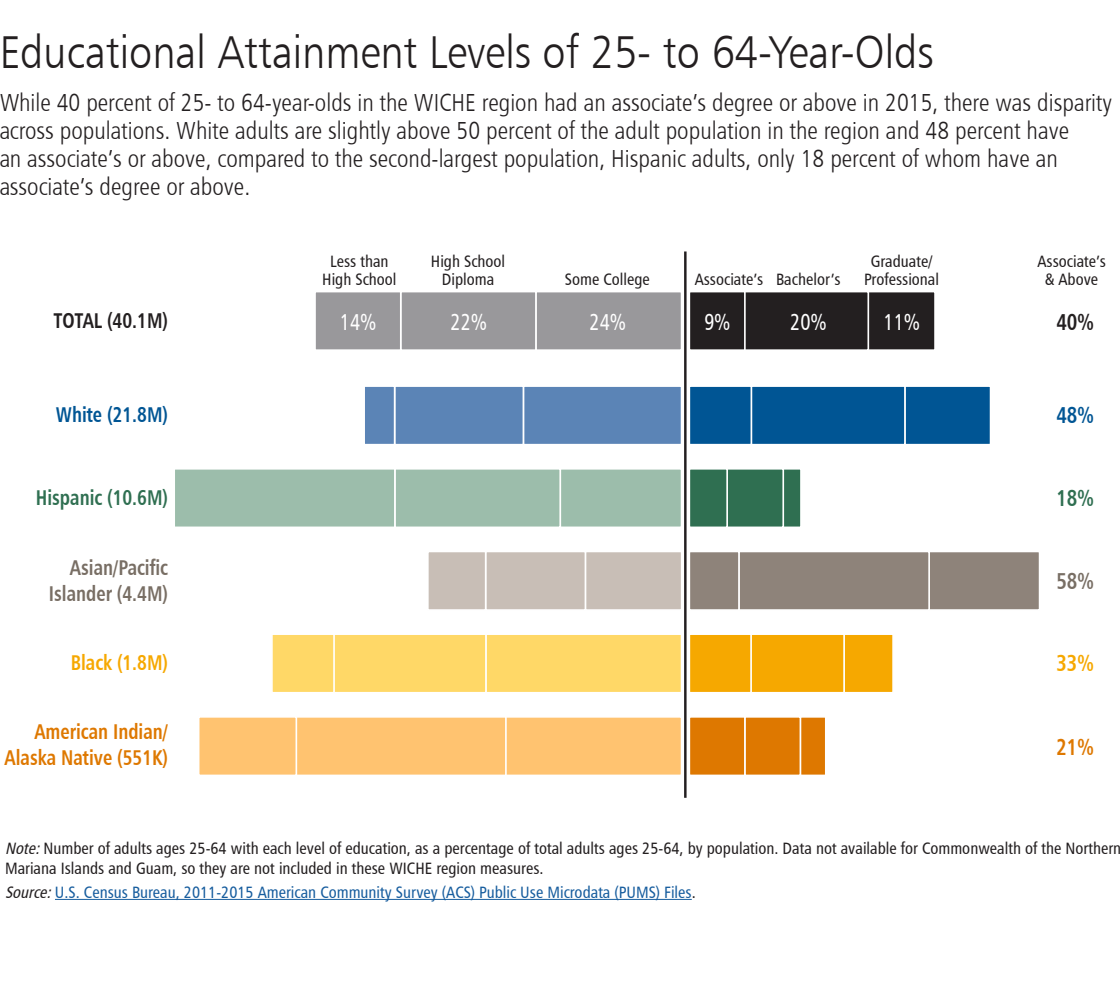
<style>
.page{position:relative;width:1120px;height:987px;background:#fff}
.page>*{position:absolute;margin:0;border:0;box-sizing:border-box;transform-origin:0 0}
.t1{font:46.2px "Humanist 777 BT Light B";color:#231f20;scale:.9 1}
.t2{font:24.68px/28px "Humanist 777 BT Light Condensed B";color:#231f20}
.x_axis{font:23.1px "Humanist 777 BT Roman Condensed B";color:#fff;scale:.9 1}
.x_axis-2{font:23.1px "Humanist 777 BT Bold Condensed B";color:#231f20;scale:.9 1}
.x_axis-3{font:23.1px "Humanist 777 BT Bold Condensed B";color:#005594;scale:.9 1}
.x_axis-4{font:23.1px "Humanist 777 BT Bold Condensed B";color:#2f6f51;scale:.9 1}
.x_axis-5{font:23.1px "Humanist 777 BT Bold Condensed B";color:#786e64;scale:.9 1}
.x_axis-6{font:23.1px "Humanist 777 BT Bold Condensed B";color:#f6a800;scale:.9 1}
.x_axis-7{font:23.1px "Humanist 777 BT Bold Condensed B";color:#de7800;scale:.9 1}
.x_axis-8{font:21.35px/25.7px "Humanist 777 BT Bold Condensed B";color:#de7800;text-align:right;scale:.9 1}
.x_axis-9{font:21.35px/25.7px "Humanist 777 BT Bold Condensed B";color:#786e64;text-align:right;scale:.9 1}
.x_axis-10{font:21.35px "Humanist 777 BT Bold Condensed B";color:#2f6f51;scale:.9 1}
.x_axis-11{font:21.35px "Humanist 777 BT Bold Condensed B";color:#231f20;scale:.9 1}
.x_axis-12{font:21.35px "Humanist 777 BT Bold Condensed B";color:#005594;scale:.9 1}
.x_axis-13{font:21.35px "Humanist 777 BT Bold Condensed B";color:#f6a800;scale:.9 1}
.notes_source_text{font:16.45px/18.2px "Humanist 777 BT Roman Condensed B";color:#231f20;text-align:center}
.notes_source_text-2{font:16.45px "Humanist 777 BT Roman Condensed B";color:#175d9e}
.s1{font-style:italic}
.s2{font-style:italic;color:#231f20}
.s3{color:#231f20}
</style>
<div class="page">
<hr style="left:55px;top:899px;width:637px;height:1px;background:#175d9e">
<div style="left:535px;top:291px;width:147px;height:60px;background:#99989b;border:2px solid #fff"></div>
<div style="left:400px;top:291px;width:137px;height:60px;background:#99989b;border:2px solid #fff"></div>
<div style="left:314px;top:291px;width:88px;height:60px;background:#99989b;border:2px solid #fff"></div>
<div style="left:523px;top:385px;width:159px;height:61px;background:#5b84b6;border:2px solid #fff"></div>
<div style="left:394px;top:385px;width:130px;height:61px;background:#5b84b6;border:2px solid #fff"></div>
<div style="left:363px;top:385px;width:32px;height:61px;background:#5b84b6;border:2px solid #fff"></div>
<div style="left:559px;top:468px;width:123px;height:60px;background:#9cbdab;border:2px solid #fff"></div>
<div style="left:394px;top:468px;width:167px;height:60px;background:#9cbdab;border:2px solid #fff"></div>
<div style="left:173px;top:468px;width:223px;height:60px;background:#9cbdab;border:2px solid #fff"></div>
<div style="left:585px;top:551px;width:98px;height:60px;background:#c8beb6;border:2px solid #fff"></div>
<div style="left:485px;top:551px;width:101px;height:60px;background:#c8beb6;border:2px solid #fff"></div>
<div style="left:427px;top:551px;width:60px;height:60px;background:#c8beb6;border:2px solid #fff"></div>
<div style="left:485px;top:633px;width:197px;height:61px;background:#ffd867;border:2px solid #fff"></div>
<div style="left:333px;top:633px;width:154px;height:61px;background:#ffd867;border:2px solid #fff"></div>
<div style="left:271px;top:633px;width:64px;height:61px;background:#ffd867;border:2px solid #fff"></div>
<div style="left:504px;top:716px;width:178px;height:60px;background:#ffc370;border:2px solid #fff"></div>
<div style="left:295px;top:716px;width:212px;height:60px;background:#ffc370;border:2px solid #fff"></div>
<div style="left:198px;top:716px;width:99px;height:60px;background:#ffc370;border:2px solid #fff"></div>
<div style="left:868px;top:292px;width:67px;height:58px;background:#231f20"></div>
<div style="left:867px;top:291px;width:69px;height:60px;border:2px solid #fff"></div>
<div style="left:744px;top:292px;width:124px;height:58px;background:#231f20"></div>
<div style="left:743px;top:291px;width:126px;height:60px;border:2px solid #fff"></div>
<div style="left:689px;top:292px;width:56px;height:58px;background:#231f20"></div>
<div style="left:689px;top:291px;width:57px;height:60px;border:2px solid #fff"></div>
<div style="left:904px;top:385px;width:87px;height:61px;background:#005594;border:2px solid #fff"></div>
<div style="left:750px;top:385px;width:156px;height:61px;background:#005594;border:2px solid #fff"></div>
<div style="left:689px;top:385px;width:63px;height:61px;background:#005594;border:2px solid #fff"></div>
<div style="left:782px;top:468px;width:20px;height:60px;background:#2f6f51;border:2px solid #fff"></div>
<div style="left:726px;top:468px;width:58px;height:60px;background:#2f6f51;border:2px solid #fff"></div>
<div style="left:689px;top:468px;width:39px;height:60px;background:#2f6f51;border:2px solid #fff"></div>
<div style="left:928px;top:551px;width:112px;height:60px;background:#8e837a;border:2px solid #fff"></div>
<div style="left:738px;top:551px;width:192px;height:60px;background:#8e837a;border:2px solid #fff"></div>
<div style="left:689px;top:551px;width:51px;height:60px;background:#8e837a;border:2px solid #fff"></div>
<div style="left:843px;top:633px;width:51px;height:61px;background:#f6a800;border:2px solid #fff"></div>
<div style="left:750px;top:633px;width:95px;height:61px;background:#f6a800;border:2px solid #fff"></div>
<div style="left:689px;top:633px;width:63px;height:61px;background:#f6a800;border:2px solid #fff"></div>
<div style="left:799px;top:716px;width:28px;height:60px;background:#de7800;border:2px solid #fff"></div>
<div style="left:744px;top:716px;width:57px;height:60px;background:#de7800;border:2px solid #fff"></div>
<div style="left:689px;top:716px;width:57px;height:60px;background:#de7800;border:2px solid #fff"></div>
<hr style="left:684px;top:251px;width:3px;height:547px;background:#231f20">
<p class="t1" style="left:-1px;top:24px;width:1040px">Educational Attainment Levels of 25- to 64-Year-Olds</p>
<p class="t2" style="left:-1px;top:88px;width:1114px">While 40 percent of 25- to 64-year-olds in the WICHE region had an associate’s degree or above in 2015, there was disparity across populations. White adults are slightly above 50 percent of the adult population in the region and 48 percent have<br>an associate’s or above, compared to the second-largest population, Hispanic adults, only 18 percent of whom have an associate’s degree or above.</p>
<p class="notes_source_text" style="left:322px;top:252px;width:76px">Less than<br>High School</p>
<p class="notes_source_text" style="left:431px;top:252px;width:76px">High School<br>Diploma</p>
<p class="notes_source_text" style="left:871px;top:252px;width:63px">Graduate/</p>
<p class="notes_source_text" style="left:565px;top:270px;width:87px">Some College</p>
<p class="notes_source_text" style="left:695px;top:270px;width:70px">Associate’s</p>
<p class="notes_source_text" style="left:776px;top:270px;width:66px">Bachelor’s</p>
<p class="notes_source_text" style="left:864px;top:270px;width:76px">Professional</p>
<p class="notes_source_text" style="left:1037px;top:252px;width:70px">Associate’s &amp; Above</p>
<p class="x_axis-11" style="left:53px;top:307px;width:129px">TOTAL (40.1M)</p>
<p class="x_axis" style="left:340px;top:307px;width:42px">14%</p>
<p class="x_axis" style="left:451px;top:307px;width:42px">22%</p>
<p class="x_axis" style="left:590px;top:307px;width:42px">24%</p>
<p class="x_axis" style="left:704px;top:307px;width:30px">9%</p>
<p class="x_axis" style="left:790px;top:307px;width:42px">20%</p>
<p class="x_axis" style="left:884px;top:307px;width:42px">11%</p>
<p class="x_axis-2" style="left:1056px;top:307px;width:43px">40%</p>
<p class="x_axis-12" style="left:56px;top:401px;width:126px">White (21.8M)</p>
<p class="x_axis-3" style="left:1056px;top:400px;width:43px">48%</p>
<p class="x_axis-10" style="left:36px;top:485px;width:148px">Hispanic (10.6M)</p>
<p class="x_axis-4" style="left:1056px;top:483px;width:43px">18%</p>
<p class="x_axis-9" style="left:49px;top:554px;width:134px">Asian/Pacific<br>Islander (4.4M)</p>
<p class="x_axis-5" style="left:1056px;top:567px;width:43px">58%</p>
<p class="x_axis-13" style="left:71px;top:649px;width:109px">Black (1.8M)</p>
<p class="x_axis-6" style="left:1056px;top:648px;width:43px">33%</p>
<p class="x_axis-8" style="left:5px;top:719px;width:183px">American Indian/<br>Alaska Native (551K)</p>
<p class="x_axis-7" style="left:1056px;top:732px;width:43px">21%</p>
<p class="notes_source_text" style="left:5px;top:838px;width:1118px;line-height:19.8px;text-align:left"><span class="s1">Note:</span>Number of adults ages 25-64 with each level of education, as a percentage of total adults ages 25-64, by population. Data not available for Commonwealth of the Northern<br>Mariana Islands and Guam, so they are not included in these WICHE region measures.</p>
<p class="notes_source_text-2" style="left:5px;top:882px;width:692px"><span class="s2">Source:</span>U.S. Census Bureau, 2011-2015 American Community Survey (ACS) Public Use Microdata (PUMS) Files<span class="s3">.</span></p>
</div>
